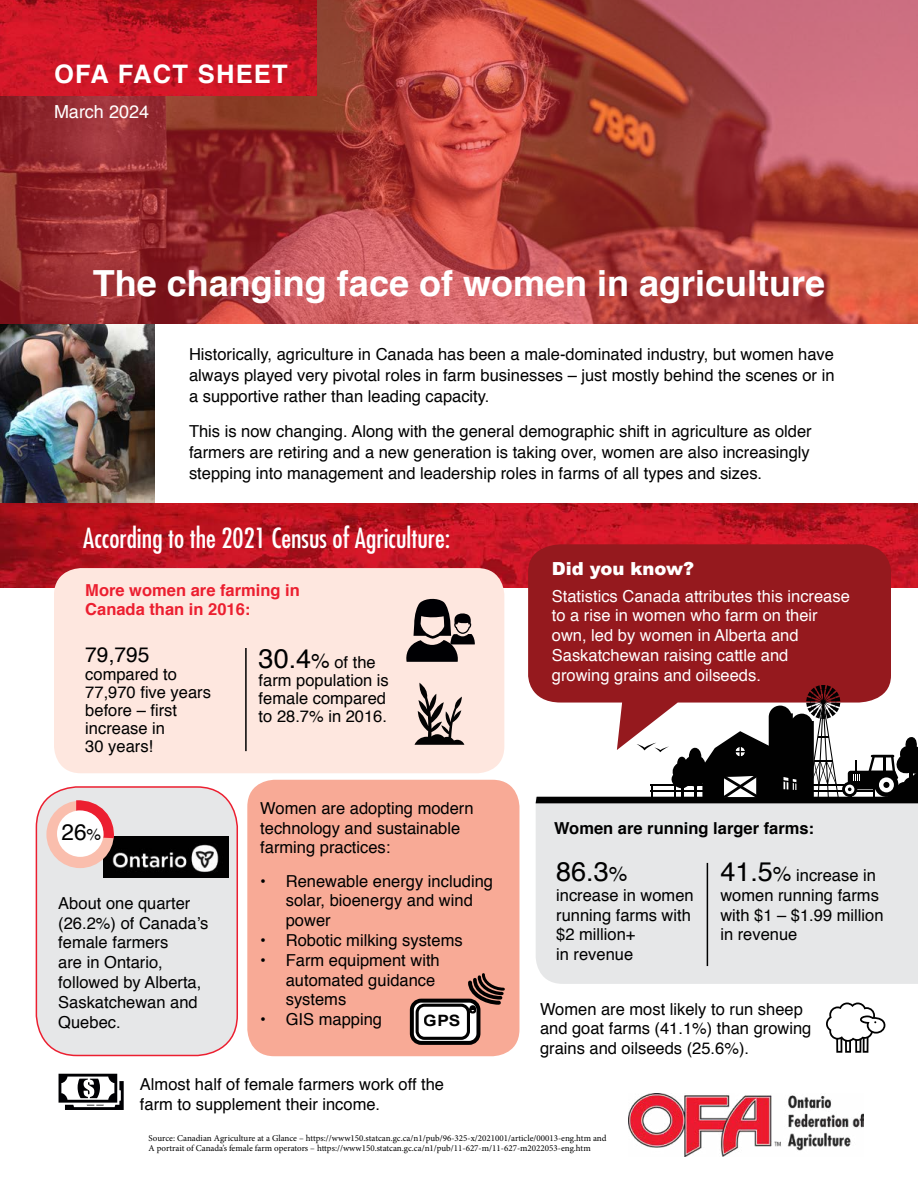
<style>
.page{position:relative;width:918px;height:1188px;background:#fff}
.page>*{position:absolute;margin:0;border:0;box-sizing:border-box;transform-origin:0 0}
.t1{font:700 36px "Helvetica";color:#fff}
.t2{font:condensed 27px "Futura";color:#fff}
.t3{font:27px "Helvetica";color:#000}
.t4{font:700 25.5px "Helvetica";letter-spacing:.05em;color:#fff}
.t5{font:22.5px "Helvetica";color:#000}
.t6{font:21px "Helvetica";color:#000}
.t7{font:900 18px "Arial";color:#fff}
.t8{font:18px "Helvetica";color:#fff}
.t9{font:16.5px/19.8px "Helvetica";color:#000}
.t10{font:16.5px/19.8px "Helvetica";color:#fff}
.t11{font:700 16.5px/19.8px "Helvetica";color:#ec1f30}
.t12{font:700 16.5px "Helvetica";color:#000}
.t13{font:700 15.6px "Arial";color:#000;scale:1.11 1}
.t14{font:9px/10.8px "Minion Pro";color:#000}
.s1{font-size:27px}
.s2{font-size:21px}
.s3{font-size:16.5px}
</style>
<div class="page">
<img style="left:0;top:324px;width:154px;height:179px">
<img style="left:0;top:503px;width:918px;height:85px">
<div style="left:36px;top:787px;width:201px;height:268px;background:#e6e7e8;border-radius:41px"></div>
<div style="left:36px;top:786px;width:202px;height:270px;border:2px solid #ec1f30;border-radius:41px"></div>
<div style="left:54px;top:568px;width:450px;height:205px;background:#fee7df;border-radius:27px"></div>
<svg style="left:0;top:0;width:918px;height:324px;background:#ac4340"></svg>
<img style="left:0;top:0;width:316px;height:95px">
<img style="left:628px;top:1094px;width:236px;height:63px">
<div style="left:528px;top:544px;width:363px;height:145px;background:#95191e"></div>
<div style="left:247px;top:780px;width:272px;height:276px;background:#f8aa96;border-radius:27px"></div>
<svg style="left:412px;top:1001px;width:66px;height:42px"></svg>
<div style="left:410px;top:999px;width:70px;height:46px;border:4px solid #000;border-radius:9px"></div>
<div style="left:417px;top:1005px;width:51px;height:33px;background:#fff;border-radius:7px"></div>
<div style="left:416px;top:1004px;width:54px;height:36px;border:3px solid #000;border-radius:7px"></div>
<svg style="left:466px;top:973px;width:39px;height:40px"></svg>
<svg style="left:826px;top:1003px;width:59px;height:50px"></svg>
<svg style="left:406px;top:598px;width:69px;height:64px"></svg>
<hr style="left:245px;top:648px;width:2px;height:103px;background:#000">
<svg style="left:415px;top:683px;width:49px;height:62px"></svg>
<div style="left:536px;top:803px;width:382px;height:181px;background:#e6e7e8"></div>
<svg style="left:532px;top:680px;width:386px;height:123px"></svg>
<hr style="left:707px;top:863px;width:1px;height:103px;background:#000">
<svg style="left:59px;top:1074px;width:65px;height:36px"></svg>
<img style="left:104px;top:836px;width:124px;height:42px">
<div style="left:46px;top:801px;width:68px;height:67px;background:#fabead;border-radius:50%"></div>
<svg style="left:66px;top:800px;width:52px;height:49px"></svg>
<div style="left:57px;top:810px;width:46px;height:47px;background:#fff;border-radius:50%"></div>
<h3 class="t4" style="left:54px;top:64px;width:235px">OFA FACT SHEET</h3>
<p class="t8" style="left:54px;top:104px;width:97px">March 2024</p>
<h1 class="t1" style="left:93px;top:270px;width:734px">The changing face of women in agriculture</h1>
<p class="t9" style="left:189px;top:345px;width:647px;line-height:21px;text-align:justify">Historically, agriculture in Canada has been a male-dominated industry, but women have always played very pivotal roles in farm businesses – just mostly behind the scenes or in a supportive rather than leading capacity.</p>
<p class="t9" style="left:189px;top:422px;width:624px;line-height:21px;text-align:justify">This is now changing. Along with the general demographic shift in agriculture as older farmers are retiring and a new generation is taking over, women are also increasingly stepping into management and leadership roles in farms of all types and sizes.</p>
<h2 class="t2" style="left:83px;top:526px;width:369px">According to the 2021 Census of Agriculture:</h2>
<p class="t11" style="left:85px;top:581px;width:216px">More women are farming in<br>Canada than in 2016:</p>
<p class="t6" style="left:85px;top:645px;width:66px">79,795</p>
<p class="t9" style="left:85px;top:666px;width:127px;line-height:18px">compared to<br>77,970 five years before – first increase in<br>30 years!</p>
<p class="t9" style="left:259px;top:655px;width:132px;line-height:18px"><span class="s1">30.4</span><span class="s2">%</span> of the farm population is female compared to 28.7% in 2016.</p>
<p class="t7" style="left:552px;top:562px;width:144px">Did you know?</p>
<p class="t10" style="left:552px;top:587px;width:300px">Statistics Canada attributes this increase to a rise in women who farm on their own, led by women in Alberta and Saskatchewan raising cattle and growing grains and oilseeds.</p>
<p class="t9" style="left:260px;top:799px;width:215px">Women are adopting modern technology and sustainable farming practices:</p>
<p class="t9" style="left:286px;top:871px;width:209px;text-indent:-26px">• Renewable energy including solar, bioenergy and wind power</p>
<p class="t9" style="left:260px;top:931px;width:204px">• Robotic milking systems</p>
<p class="t9" style="left:286px;top:951px;width:156px;text-indent:-26px">• Farm equipment with automated guidance systems</p>
<p class="t9" style="left:260px;top:1010px;width:123px">• GIS mapping</p>
<p class="t13" style="left:424px;top:1011px;width:35px">GPS</p>
<h3 class="t5" style="left:62px;top:822px;width:41px">26<span class="s3">%</span></h3>
<p class="t12" style="left:554px;top:822px;width:262px">Women are running larger farms:</p>
<h2 class="t3" style="left:556px;top:860px;width:73px">86.3<span class="s2">%</span></h2>
<p class="t9" style="left:556px;top:886px;width:139px">increase in women running farms with $2 million+<br>in revenue</p>
<p class="t9" style="left:720px;top:867px;width:165px"><span class="s1">41.5</span><span class="s2">%</span> increase in women running farms with $1 – $1.99 million in revenue</p>
<p class="t9" style="left:58px;top:894px;width:152px">About one quarter (26.2%) of Canada’s female farmers<br>are in Ontario, followed by Alberta,<br>Saskatchewan and<br>Quebec.</p>
<p class="t9" style="left:540px;top:1000px;width:273px">Women are most likely to run sheep and goat farms (41.1%) than growing grains and oilseeds (25.6%).</p>
<p class="t9" style="left:140px;top:1076px;width:306px">Almost half of female farmers work off the farm to supplement their income.</p>
<p class="t14" style="left:148px;top:1133px;width:460px">Source: Canadian Agriculture at a Glance – https://www150.statcan.gc.ca/n1/pub/96-325-x/2021001/article/00013-eng.htm and<br>A portrait of Canada’s female farm operators – https://www150.statcan.gc.ca/n1/pub/11-627-m/11-627-m2022053-eng.htm</p>
</div>
